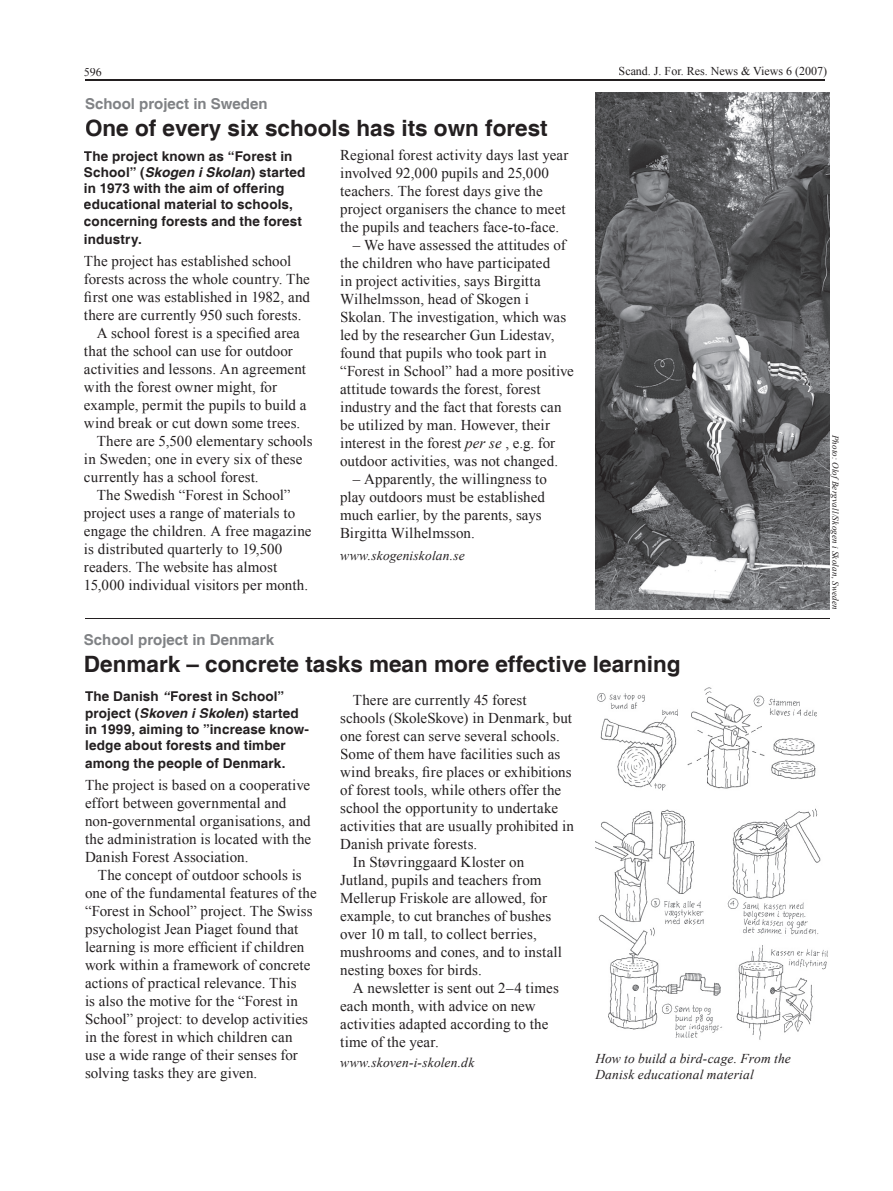
<style>
.page{position:relative;width:893px;height:1191px;background:#fff}
.page>*{position:absolute;margin:0;border:0;box-sizing:border-box;transform-origin:0 0}
.t1{font:700 22.5px "Helvetica";color:#231f20}
.t2{font:15px/18px "Times New Roman";letter-spacing:.005em;color:#231f20}
.t3{font:700 15px "Helvetica";color:#808285}
.t4{font:700 13.5px/16.2px "Helvetica";letter-spacing:.01em;color:#231f20}
.t5{font:italic 13.5px/16.2px "Times New Roman";letter-spacing:.01em;color:#231f20}
.t6{font:12px "Times New Roman";color:#231f20}
.t7{font:italic 9px "Times New Roman";letter-spacing:.025em;color:#231f20}
.s1{font-style:italic}
</style>
<div class="page">
<hr style="left:85px;top:79px;width:740px;height:2px;background:#231f20">
<img style="left:595px;top:93px;width:234px;height:517px">
<hr style="left:85px;top:618px;width:744px;height:1px;background:#231f20">
<img style="left:595px;top:687px;width:233px;height:353px">
<p class="t6" style="left:84px;top:64px;width:20px">596</p>
<p class="t6" style="left:619px;top:63px;width:210px">Scand. J. For. Res. News &amp; Views 6 (2007)</p>
<p class="t3" style="left:85px;top:94px;width:184px">School project in Sweden</p>
<h1 class="t1" style="left:85px;top:114px;width:464px">One of every six schools has its own forest</h1>
<p class="t4" style="left:84px;top:149px;width:223px">The project known as “Forest in<br>School” (<span class="s1">Skogen i Skolan</span>) started in 1973 with the aim of offering educational material to schools, concerning forests and the forest</p>
<p class="t4" style="left:84px;top:231px;width:59px">industry.</p>
<p class="t2" style="left:84px;top:252px;width:209px">The project has established school</p>
<p class="t2" style="left:84px;top:270px;width:227px">forests across the whole country. The</p>
<p class="t2" style="left:84px;top:288px;width:228px">first one was established in 1982, and</p>
<p class="t2" style="left:84px;top:306px;width:219px">there are currently 950 such forests.</p>
<p class="t2" style="left:97px;top:324px;width:205px">A school forest is a specified area</p>
<p class="t2" style="left:84px;top:342px;width:210px">that the school can use for outdoor</p>
<p class="t2" style="left:84px;top:360px;width:223px">activities and lessons. An agreement</p>
<p class="t2" style="left:84px;top:378px;width:195px">with the forest owner might, for</p>
<p class="t2" style="left:84px;top:396px;width:224px">example, permit the pupils to build a</p>
<p class="t2" style="left:84px;top:414px;width:218px">wind break or cut down some trees.</p>
<p class="t2" style="left:97px;top:432px;width:217px">There are 5,500 elementary schools</p>
<p class="t2" style="left:84px;top:450px;width:220px">in Sweden; one in every six of these</p>
<p class="t2" style="left:84px;top:468px;width:176px">currently has a school forest.</p>
<p class="t2" style="left:97px;top:486px;width:195px">The Swedish “Forest in School”</p>
<p class="t2" style="left:84px;top:504px;width:213px">project uses a range of materials to</p>
<p class="t2" style="left:84px;top:522px;width:229px">engage the children. A free magazine</p>
<p class="t2" style="left:84px;top:540px;width:200px">is distributed quarterly to 19,500</p>
<p class="t2" style="left:84px;top:558px;width:195px">readers. The website has almost</p>
<p class="t2" style="left:84px;top:576px;width:226px">15,000 individual visitors per month.</p>
<p class="t2" style="left:340px;top:146px;width:230px">Regional forest activity days last year involved 92,000 pupils and 25,000 teachers. The forest days give the project organisers the chance to meet the pupils and teachers face-to-face.</p>
<p class="t2" style="left:340px;top:236px;width:235px;text-indent:13px">– We have assessed the attitudes of the children who have participated<br>in project activities, says Birgitta Wilhelmsson, head of Skogen i Skolan. The investigation, which was led by the researcher Gun Lidestav, found that pupils who took part in “Forest in School” had a more positive attitude towards the forest, forest industry and the fact that forests can be utilized by man. However, their interest in the forest <span class="s1">per se</span> , e.g. for outdoor activities, was not changed.</p>
<p class="t2" style="left:340px;top:470px;width:208px;text-indent:13px">– Apparently, the willingness to play outdoors must be established much earlier, by the parents, says<br>Birgitta Wilhelmsson.</p>
<p class="t5" style="left:340px;top:547px;width:126px">www.skogeniskolan.se</p>
<p class="t3" style="left:84px;top:630px;width:192px">School project in Denmark</p>
<h1 class="t1" style="left:84px;top:650px;width:598px">Denmark – concrete tasks mean more effective learning</h1>
<p class="t4" style="left:85px;top:689px;width:226px">The Danish <span class="s1">“</span>Forest in School” project (<span class="s1">Skoven i Skol</span>e<span class="s1">n</span>) started in 1999, aiming to ”increase know&shy;ledge about forests and timber</p>
<p class="t4" style="left:85px;top:756px;width:202px">among the people of Denmark.</p>
<p class="t2" style="left:85px;top:776px;width:228px">The project is based on a cooperative effort between governmental and non-governmental organisations, and the administration is located with the Danish Forest Association.</p>
<p class="t2" style="left:85px;top:866px;width:233px;text-indent:13px">The concept of outdoor schools is one of the fundamental features of the “Forest in School” project. The Swiss psychologist Jean Piaget found that learning is more efficient if children work within a framework of concrete actions of practical relevance. This<br>is also the motive for the “Forest in School” project: to develop activities in the forest in which children can<br>use a wide range of their senses for solving tasks they are given.</p>
<p class="t2" style="left:353px;top:690px;width:175px">There are currently 45 forest</p>
<p class="t2" style="left:340px;top:708px;width:233px">schools (SkoleSkove) in Denmark, but</p>
<p class="t2" style="left:340px;top:726px;width:221px">one forest can serve several schools.</p>
<p class="t2" style="left:340px;top:744px;width:222px">Some of them have facilities such as</p>
<p class="t2" style="left:340px;top:762px;width:233px">wind breaks, fire places or exhibitions</p>
<p class="t2" style="left:340px;top:780px;width:222px">of forest tools, while others offer the</p>
<p class="t2" style="left:340px;top:798px;width:219px">school the opportunity to undertake</p>
<p class="t2" style="left:340px;top:816px;width:235px">activities that are usually prohibited in</p>
<p class="t2" style="left:340px;top:834px;width:139px">Danish private forests.</p>
<p class="t2" style="left:353px;top:852px;width:173px">In Støvringgaard Kloster on</p>
<p class="t2" style="left:340px;top:870px;width:203px">Jutland, pupils and teachers from</p>
<p class="t2" style="left:340px;top:888px;width:208px">Mellerup Friskole are allowed, for</p>
<p class="t2" style="left:340px;top:906px;width:212px">example, to cut branches of bushes</p>
<p class="t2" style="left:340px;top:924px;width:198px">over 10 m tall, to collect berries,</p>
<p class="t2" style="left:340px;top:942px;width:223px">mushrooms and cones, and to install</p>
<p class="t2" style="left:340px;top:960px;width:143px">nesting boxes for birds.</p>
<p class="t2" style="left:353px;top:978px;width:207px">A newsletter is sent out 2–4 times</p>
<p class="t2" style="left:340px;top:996px;width:197px">each month, with advice on new</p>
<p class="t2" style="left:340px;top:1014px;width:210px">activities adapted according to the</p>
<p class="t2" style="left:340px;top:1032px;width:100px">time of the year.</p>
<p class="t5" style="left:340px;top:1054px;width:136px">www.skoven-i-skolen.dk</p>
<p class="t5" style="left:595px;top:1050px;width:197px">How to build a bird-cage. From the<br>Danisk educational material</p>
<p class="t7" style="left:842px;top:434px;width:177px;rotate:90deg">Photo: OlofBergvall/Skogen i Skolan, Sweden</p>
</div>
